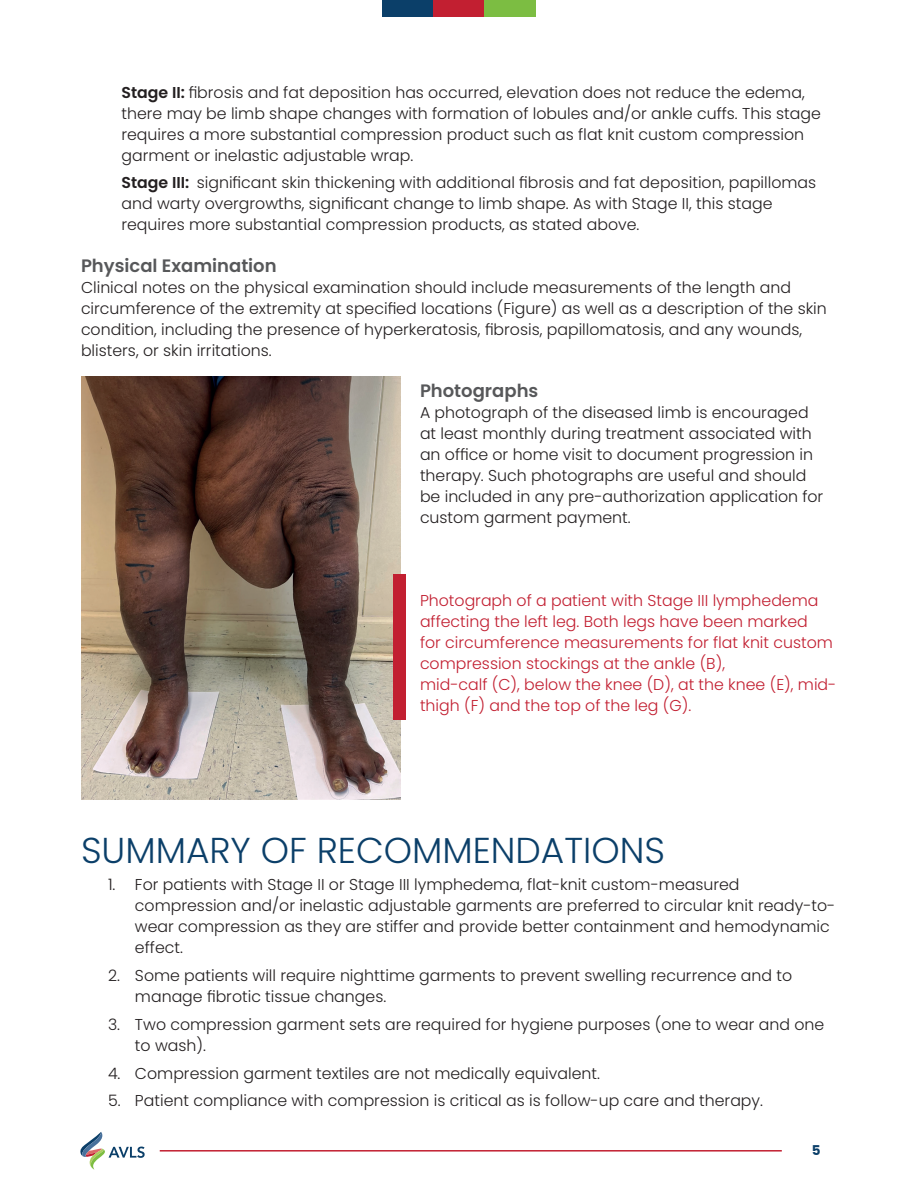
<style>
.page{position:relative;width:918px;height:1188px;background:#fff}
.page>*{position:absolute;margin:0;border:0;box-sizing:border-box;transform-origin:0 0}
.t1{font:300 36px "Poppins";color:#0b3f69}
.t2{font:600 18px "Poppins";color:#57585a}
.t3{font:300 15.75px/21px "Poppins";color:#231f20}
.t4{font:300 15.75px/21px "Poppins";color:#c21f31}
.t5{font:700 13.5px "Poppins";color:#0b3f69}
.s1{font-weight:600}
</style>
<div class="page">
<svg style="left:80px;top:1132px;width:65px;height:38px"></svg>
<hr style="left:160px;top:1150px;width:622px;height:2px;background:#c21f31">
<div style="left:382px;top:0;width:52px;height:17px;background:#0b3f69"></div>
<div style="left:433px;top:0;width:51px;height:17px;background:#c21f31"></div>
<div style="left:484px;top:0;width:52px;height:17px;background:#7cbd42"></div>
<img style="left:81px;top:376px;width:320px;height:424px">
<div style="left:394px;top:574px;width:12px;height:146px;background:#c21f31"></div>
<p class="t3" style="left:122px;top:82px;width:701px"><span class="s1">Stage II:</span> fibrosis and fat deposition has occurred, elevation does not reduce the edema, there may be limb shape changes with formation of lobules and/or ankle cuffs. This stage requires a more substantial compression product such as flat knit custom compression garment or inelastic adjustable wrap.</p>
<p class="t3" style="left:122px;top:172px;width:696px"><span class="s1">Stage III:</span> significant skin thickening with additional fibrosis and fat deposition, papillomas and warty overgrowths, significant change to limb shape. As with Stage II, this stage requires more substantial compression products, as stated above.</p>
<p class="t2" style="left:81px;top:255px;width:197px">Physical Examination</p>
<p class="t3" style="left:81px;top:277px;width:747px">Clinical notes on the physical examination should include measurements of the length and circumference of the extremity at specified locations (Figure) as well as a description of the skin condition, including the presence of hyperkeratosis, fibrosis, papillomatosis, and any wounds, blisters, or skin irritations.</p>
<p class="t2" style="left:420px;top:380px;width:120px">Photographs</p>
<p class="t3" style="left:420px;top:402px;width:405px">A photograph of the diseased limb is encouraged at least monthly during treatment associated with an office or home visit to document progression in therapy. Such photographs are useful and should be included in any pre-authorization application for custom garment payment.</p>
<p class="t4" style="left:420px;top:590px;width:418px">Photograph of a patient with Stage III lymphedema affecting the left leg. Both legs have been marked<br>for circumference measurements for flat knit custom compression stockings at the ankle (B),<br>mid-calf (C), below the knee (D), at the knee (E), mid&shy;thigh (F) and the top of the leg (G).</p>
<h1 class="t1" style="left:81px;top:829px;width:586px">SUMMARY OF RECOMMENDATIONS</h1>
<p class="t3" style="left:135px;top:874px;width:702px;text-indent:-27px">1. For patients with Stage II or Stage III lymphedema, flat-knit custom-measured compression and/or inelastic adjustable garments are preferred to circular knit ready-to&shy;wear compression as they are stiffer and provide better containment and hemodynamic effect.</p>
<p class="t3" style="left:135px;top:965px;width:659px;text-indent:-27px">2. Some patients will require nighttime garments to prevent swelling recurrence and to manage fibrotic tissue changes.</p>
<p class="t3" style="left:135px;top:1014px;width:691px;text-indent:-27px">3. Two compression garment sets are required for hygiene purposes (one to wear and one to wash).</p>
<p class="t3" style="left:108px;top:1063px;width:493px">4. Compression garment textiles are not medically equivalent.</p>
<p class="t3" style="left:108px;top:1090px;width:657px">5. Patient compliance with compression is critical as is follow-up care and therapy.</p>
<p class="t5" style="left:812px;top:1143px;width:10px">5</p>
</div>
